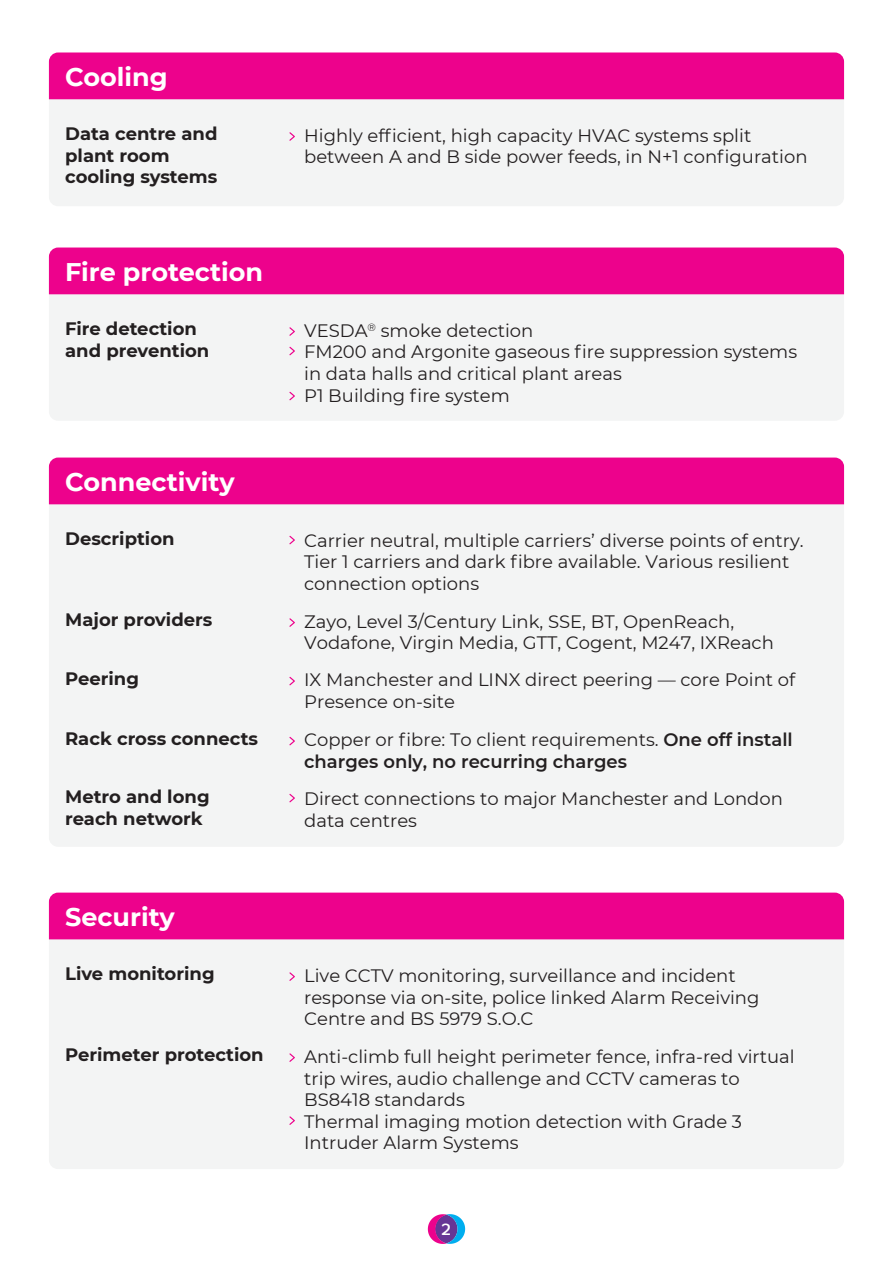
<style>
.page{position:relative;width:893px;height:1263px;background:#fff}
.page>*{position:absolute;margin:0;border:0;box-sizing:border-box;transform-origin:0 0}
.t1{font:700 25.5px "Montserrat";color:#fff}
.t2{font:18px/21.6px "Montserrat";color:#231f20}
.t3{font:700 18px/21.6px "Montserrat";color:#231f20}
.t4{font:600 18px/21.6px "Montserrat";color:#231f20}
.t5{font:16.35px "Co Headline W01";color:#fff}
.s1{font-weight:400}
</style>
<div class="page">
<svg style="left:428px;top:1214px;width:37px;height:30px"></svg>
<div style="left:49px;top:99px;width:795px;height:107px;background:#f3f4f4"></div>
<div style="left:49px;top:52px;width:795px;height:47px;background:#ed028c"></div>
<div style="left:49px;top:294px;width:795px;height:126px;background:#f3f4f4"></div>
<div style="left:49px;top:247px;width:795px;height:47px;background:#ed028c"></div>
<div style="left:49px;top:504px;width:795px;height:342px;background:#f3f4f4"></div>
<div style="left:49px;top:457px;width:795px;height:47px;background:#ed028c"></div>
<div style="left:49px;top:939px;width:795px;height:230px;background:#f3f4f4"></div>
<div style="left:49px;top:892px;width:795px;height:47px;background:#ed028c"></div>
<svg style="left:289px;top:132px;width:6px;height:9px"></svg>
<svg style="left:289px;top:327px;width:6px;height:9px"></svg>
<svg style="left:289px;top:347px;width:6px;height:8px"></svg>
<svg style="left:289px;top:392px;width:6px;height:8px"></svg>
<svg style="left:289px;top:536px;width:6px;height:8px"></svg>
<svg style="left:289px;top:618px;width:6px;height:9px"></svg>
<svg style="left:289px;top:677px;width:6px;height:8px"></svg>
<svg style="left:289px;top:737px;width:6px;height:8px"></svg>
<svg style="left:289px;top:794px;width:6px;height:8px"></svg>
<svg style="left:289px;top:972px;width:6px;height:9px"></svg>
<svg style="left:289px;top:1053px;width:6px;height:9px"></svg>
<svg style="left:289px;top:1116px;width:6px;height:9px"></svg>
<h1 class="t1" style="left:65px;top:58px;width:104px">Cooling</h1>
<p class="t3" style="left:65px;top:122px;width:154px">Data centre and plant room cooling systems</p>
<p class="t2" style="left:304px;top:124px;width:505px">Highly efficient, high capacity HVAC systems split between A and B side power feeds, in N+1 configuration</p>
<h1 class="t1" style="left:65px;top:253px;width:199px">Fire protection</h1>
<p class="t3" style="left:65px;top:317px;width:146px">Fire detection and prevention</p>
<p class="t2" style="left:304px;top:319px;width:495px">VESDA<sup>®</sup> smoke detection<br>FM200 and Argonite gaseous fire suppression systems in data halls and critical plant areas<br>P1 Building fire system</p>
<h1 class="t1" style="left:65px;top:463px;width:171px">Connectivity</h1>
<p class="t3" style="left:65px;top:527px;width:111px">Description</p>
<p class="t2" style="left:304px;top:529px;width:501px">Carrier neutral, multiple carriers’ diverse points of entry.<br>Tier 1 carriers and dark fibre available. Various resilient connection options</p>
<p class="t3" style="left:65px;top:608px;width:149px">Major providers</p>
<p class="t2" style="left:304px;top:610px;width:471px">Zayo, Level 3/Century Link, SSE, BT, OpenReach,<br>Vodafone, Virgin Media, GTT, Cogent, M247, IXReach</p>
<p class="t3" style="left:65px;top:667px;width:75px">Peering</p>
<p class="t2" style="left:304px;top:668px;width:493px">IX Manchester and LINX direct peering — core Point of<br>Presence on-site</p>
<p class="t3" style="left:65px;top:727px;width:194px">Rack cross connects</p>
<p class="t4" style="left:304px;top:728px;width:490px"><span class="s1">Copper or fibre: To client requirements.</span> One off install charges only, no recurring charges</p>
<p class="t3" style="left:65px;top:785px;width:146px">Metro and long reach network</p>
<p class="t2" style="left:304px;top:787px;width:480px">Direct connections to major Manchester and London data centres</p>
<h1 class="t1" style="left:65px;top:898px;width:111px">Security</h1>
<p class="t3" style="left:65px;top:962px;width:151px">Live monitoring</p>
<p class="t2" style="left:304px;top:964px;width:457px">Live CCTV monitoring, surveillance and incident response via on-site, police linked Alarm Receiving<br>Centre and BS 5979 S.O.C</p>
<p class="t3" style="left:65px;top:1043px;width:200px">Perimeter protection</p>
<p class="t2" style="left:304px;top:1045px;width:492px">Anti-climb full height perimeter fence, infra-red virtual trip wires, audio challenge and CCTV cameras to BS8418 standards<br>Thermal imaging motion detection with Grade 3<br>Intruder Alarm Systems</p>
<p class="t5" style="left:442px;top:1220px;width:11px">2</p>
</div>
